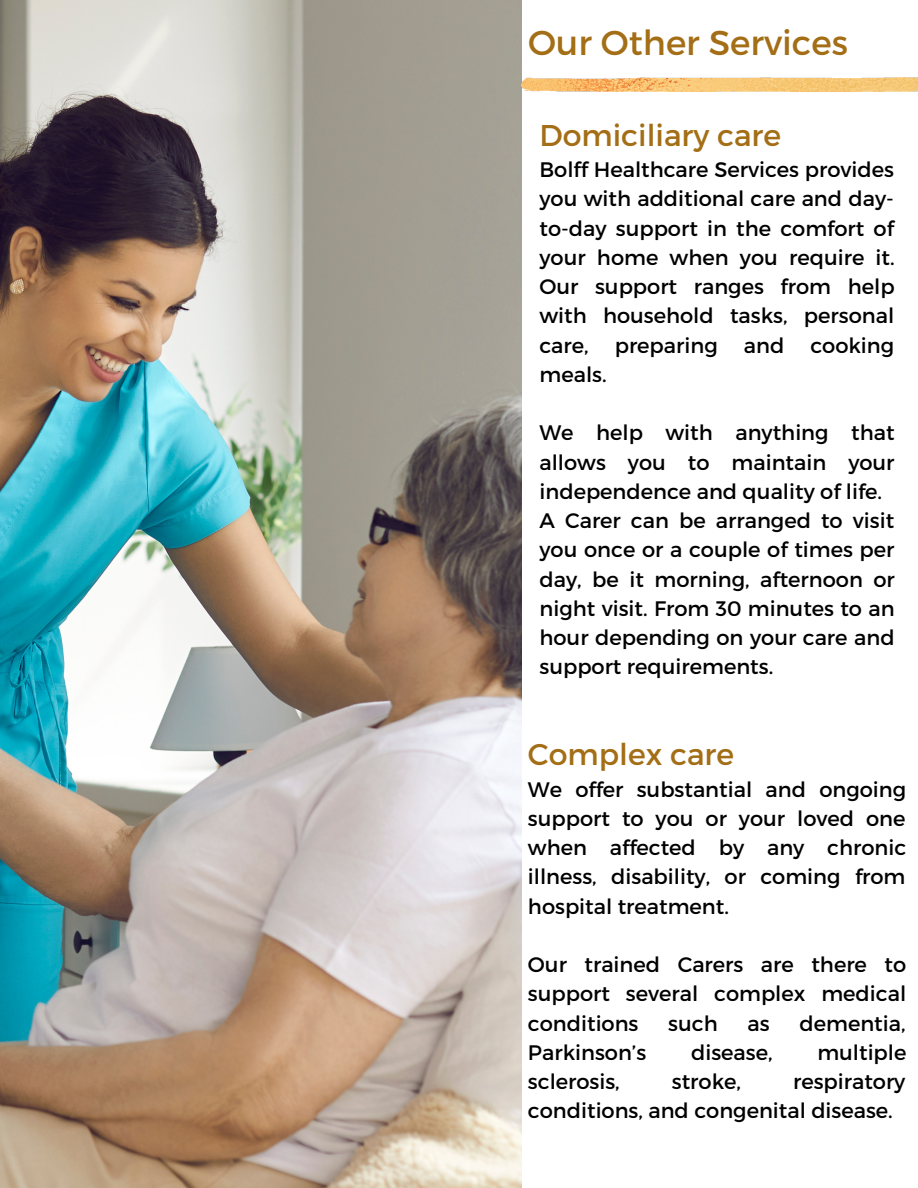
<style>
.page{position:relative;width:918px;height:1188px;background:#fff}
.page>*{position:absolute;margin:0;border:0;box-sizing:border-box;transform-origin:0 0}
.t1{font:34.5px "Montserrat";color:#a36e15}
.t2{font:30px "Montserrat";color:#a36e15}
.t3{font:21px/29.2px "Montserrat";color:#000;text-align:justify}
</style>
<div class="page">
<img style="left:0;top:0;width:521px;height:1188px">
<img style="left:521px;top:76px;width:397px;height:16px">
<p class="t1" style="left:528px;top:20px;width:321px">Our Other Services</p>
<p class="t2" style="left:539px;top:115px;width:243px">Domiciliary care</p>
<p class="t3" style="left:539px;top:154px;width:357px">Bolff Healthcare Services provides you with additional care and day&shy;to-day support in the comfort of your home when you require it.<br>Our support ranges from help with household tasks, personal care, preparing and cooking meals.</p>
<p class="t3" style="left:539px;top:417px;width:357px">We help with anything that allows you to maintain your independence and quality of life.</p>
<p class="t3" style="left:539px;top:505px;width:357px">A Carer can be arranged to visit you once or a couple of times per day, be it morning, afternoon or night visit. From 30 minutes to an hour depending on your care and support requirements.</p>
<p class="t2" style="left:528px;top:735px;width:208px">Complex care</p>
<p class="t3" style="left:528px;top:774px;width:380px">We offer substantial and ongoing support to you or your loved one when affected by any chronic illness, disability, or coming from hospital treatment.</p>
<p class="t3" style="left:528px;top:949px;width:380px">Our trained Carers are there to support several complex medical conditions</p>
<p class="t3" style="left:668px;top:1008px;width:51px">such</p>
<p class="t3" style="left:748px;top:1008px;width:24px">as</p>
<p class="t3" style="left:800px;top:1008px;width:108px">dementia,</p>
<p class="t3" style="left:528px;top:1037px;width:120px">Parkinson’s</p>
<p class="t3" style="left:691px;top:1037px;width:83px">disease,</p>
<p class="t3" style="left:817px;top:1037px;width:91px">multiple</p>
<p class="t3" style="left:528px;top:1066px;width:93px">sclerosis,</p>
<p class="t3" style="left:672px;top:1066px;width:71px">stroke,</p>
<p class="t3" style="left:528px;top:1066px;width:379px;text-indent:265px">respiratory conditions, and congenital disease.</p>
</div>
